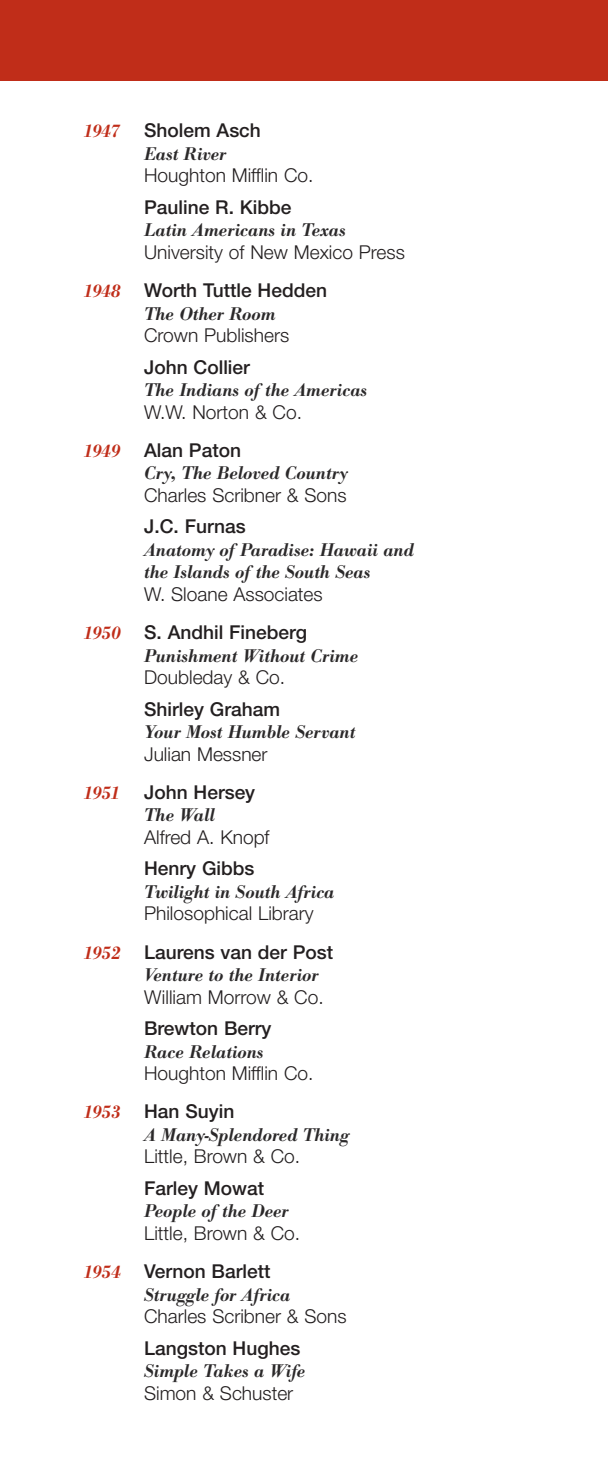
<style>
.page{position:relative;width:608px;height:1458px;background:#fff}
.page>*{position:absolute;margin:0;border:0;box-sizing:border-box;transform-origin:0 0}
.t1{font:300 19.12px/38.2px "Helvetica Neue";color:#231f20}
.t2{font:italic 600 19.12px/22.5px "Bodoni Antiqua T";color:#2b292a}
.t3{font:500 19.12px "Helvetica Neue";color:#231f20}
.t4{font:italic 600 19.12px "Bodoni Antiqua T";letter-spacing:-.04em;color:#c02d19}
.s1{font-family:"Bodoni Antiqua T";font-weight:600;font-style:italic;color:#c02d19}
.s2{font-weight:500}
</style>
<div class="page">
<div style="left:0;top:0;width:608px;height:81px;background:#c02d19"></div>
<p class="t4" style="left:83px;top:124px;width:38px">1947</p>
<p class="t3" style="left:144px;top:124px;width:118px">Sholem Asch</p>
<p class="t2" style="left:144px;top:145px;width:84px">East River</p>
<p class="t1" style="left:144px;top:158px;width:171px">Houghton Mifflin Co.</p>
<p class="t3" style="left:144px;top:200px;width:149px">Pauline R. Kibbe</p>
<p class="t2" style="left:144px;top:222px;width:203px">Latin Americans in Texas</p>
<p class="t1" style="left:83px;top:235px;width:323px;text-indent:61px">University of New Mexico Press<br><span class="s1">1948</span> <span class="s2">Worth Tuttle Hedden</span></p>
<p class="t2" style="left:144px;top:305px;width:133px">The Other Room</p>
<p class="t1" style="left:144px;top:318px;width:147px">Crown Publishers</p>
<p class="t3" style="left:144px;top:360px;width:107px">John Collier</p>
<p class="t2" style="left:144px;top:381px;width:225px">The Indians of the Americas</p>
<p class="t1" style="left:83px;top:395px;width:220px;text-indent:61px">W.W. Norton &amp; Co.<br><span class="s1">1949</span> <span class="s2">Alan Paton</span></p>
<p class="t2" style="left:144px;top:465px;width:205px">Cry, The Beloved Country</p>
<p class="t1" style="left:144px;top:478px;width:204px">Charles Scribner &amp; Sons</p>
<p class="t3" style="left:144px;top:520px;width:103px">J.C. Furnas</p>
<p class="t2" style="left:144px;top:541px;width:271px">Anatomy of Paradise: Hawaii and the Islands of the South Seas</p>
<p class="t1" style="left:83px;top:577px;width:241px;text-indent:61px">W. Sloane Associates<br><span class="s1">1950</span> <span class="s2">S. Andhil Fineberg</span></p>
<p class="t2" style="left:144px;top:647px;width:215px">Punishment Without Crime</p>
<p class="t1" style="left:144px;top:660px;width:142px">Doubleday &amp; Co.</p>
<p class="t3" style="left:144px;top:702px;width:137px">Shirley Graham</p>
<p class="t2" style="left:144px;top:723px;width:213px">Your Most Humble Servant</p>
<p class="t1" style="left:144px;top:737px;width:125px">Julian Messner</p>
<p class="t4" style="left:83px;top:785px;width:38px">1951</p>
<p class="t3" style="left:144px;top:785px;width:113px">John Hersey</p>
<p class="t2" style="left:144px;top:807px;width:72px">The Wall</p>
<p class="t1" style="left:144px;top:820px;width:127px">Alfred A. Knopf</p>
<p class="t3" style="left:144px;top:862px;width:112px">Henry Gibbs</p>
<p class="t2" style="left:144px;top:883px;width:192px">Twilight in South Africa</p>
<p class="t1" style="left:83px;top:896px;width:251px;text-indent:61px">Philosophical Library<br><span class="s1">1952</span> <span class="s2">Laurens van der Post</span></p>
<p class="t2" style="left:144px;top:966px;width:176px">Venture to the Interior</p>
<p class="t1" style="left:144px;top:980px;width:181px">William Morrow &amp; Co.</p>
<p class="t3" style="left:144px;top:1022px;width:129px">Brewton Berry</p>
<p class="t2" style="left:144px;top:1043px;width:121px">Race Relations</p>
<p class="t1" style="left:83px;top:1056px;width:232px;text-indent:61px">Houghton Mifflin Co.<br><span class="s1">1953</span> <span class="s2">Han Suyin</span></p>
<p class="t2" style="left:144px;top:1126px;width:207px">A Many-Splendored Thing</p>
<p class="t1" style="left:144px;top:1139px;width:158px">Little, Brown &amp; Co.</p>
<p class="t3" style="left:144px;top:1181px;width:121px">Farley Mowat</p>
<p class="t2" style="left:144px;top:1203px;width:146px">People of the Deer</p>
<p class="t1" style="left:83px;top:1216px;width:218px;text-indent:61px">Little, Brown &amp; Co.<br><span class="s1">1954</span> <span class="s2">Vernon Barlett</span></p>
<p class="t2" style="left:144px;top:1286px;width:148px">Struggle for Africa</p>
<p class="t1" style="left:144px;top:1299px;width:204px">Charles Scribner &amp; Sons</p>
<p class="t3" style="left:144px;top:1341px;width:158px">Langston Hughes</p>
<p class="t2" style="left:144px;top:1362px;width:163px">Simple Takes a Wife</p>
<p class="t1" style="left:144px;top:1376px;width:151px">Simon &amp; Schuster</p>
</div>
